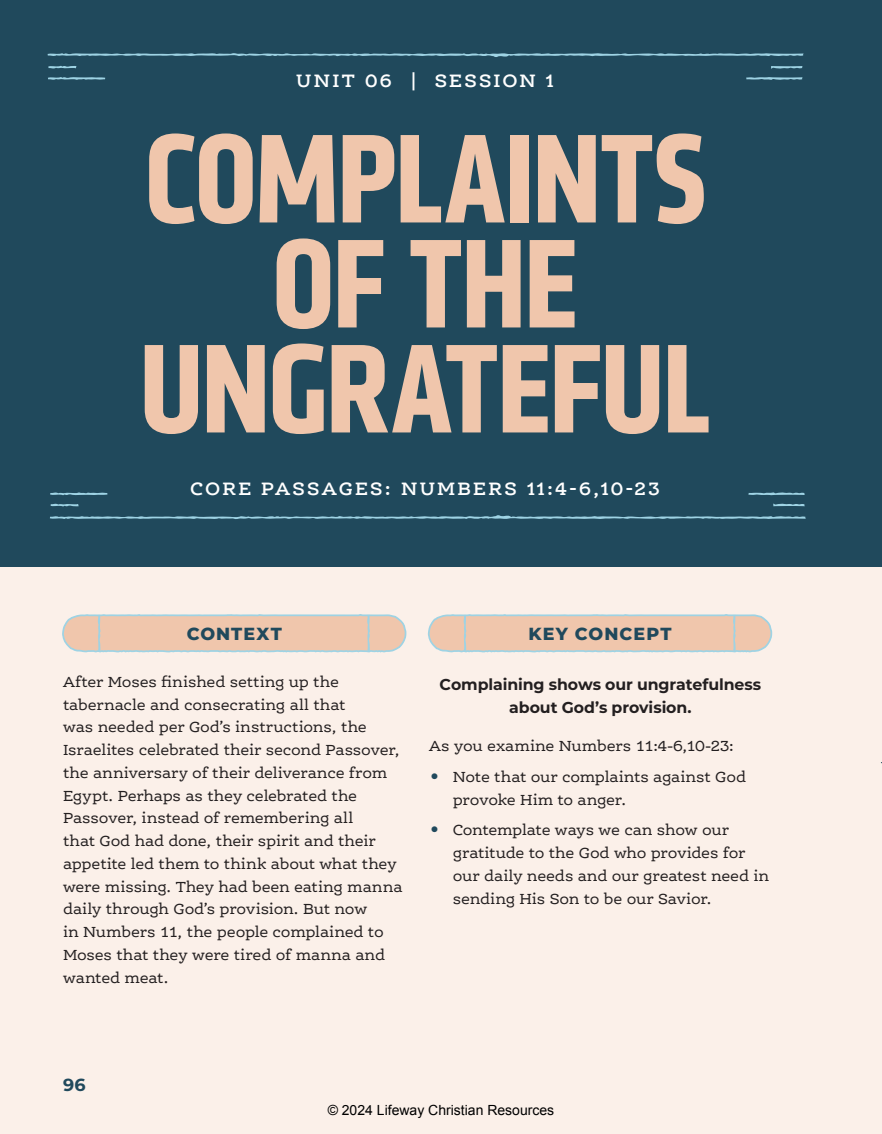
<style>
.page{position:relative;width:882px;height:1134px;background:#fbf0e9}
.page>*{position:absolute;margin:0;border:0;box-sizing:border-box;transform-origin:0 0}
.t1{font:700 131.25px/105px "Klavika Condensed";letter-spacing:-.02em;color:#f0c6ac;text-align:center}
.t2{font:600 19.25px "Ernestine Pro";letter-spacing:.11em;color:#fff}
.t3{font:800 17.5px "Montserrat";letter-spacing:.065em;color:#20495c}
.t4{font:700 17.5px "Montserrat";color:#20495c}
.t5{font:15.75px/22.8px "Ernestine Pro";letter-spacing:-.015em;color:#231f20}
.t6{font:700 15.75px/22.8px "Montserrat";letter-spacing:-.005em;color:#231f20;text-align:center}
.t7{font:14px "Arial";color:#000}
.s1{font-weight:700;font-size:22.75px;color:#20495c}
</style>
<div class="page">
<div style="left:0;top:0;width:882px;height:567px;background:#20495c"></div>
<svg style="left:48px;top:53px;width:756px;height:4px"></svg>
<svg style="left:746px;top:77px;width:57px;height:3px"></svg>
<svg style="left:48px;top:77px;width:57px;height:3px"></svg>
<svg style="left:48px;top:66px;width:28px;height:3px"></svg>
<svg style="left:771px;top:66px;width:32px;height:3px"></svg>
<svg style="left:427px;top:614px;width:346px;height:39px;background:#e8c9b5"></svg>
<svg style="left:62px;top:614px;width:345px;height:39px;background:#e7c9b5"></svg>
<svg style="left:50px;top:515px;width:756px;height:4px"></svg>
<svg style="left:748px;top:492px;width:57px;height:3px"></svg>
<svg style="left:50px;top:492px;width:57px;height:4px"></svg>
<svg style="left:51px;top:504px;width:28px;height:3px"></svg>
<svg style="left:773px;top:503px;width:32px;height:3px"></svg>
<p class="t2" style="left:296px;top:68px;width:260px">UNIT 06 | SESSION 1</p>
<h1 class="t1" style="left:139px;top:126px;width:574px">COMPLAINTS<br>OF THE<br>UNGRATEFUL</h1>
<p class="t2" style="left:190px;top:476px;width:472px">CORE PASSAGES: NUMBERS 11:4-6,10-23</p>
<p class="t3" style="left:187px;top:621px;width:97px">CONTEXT</p>
<p class="t3" style="left:528px;top:621px;width:145px">KEY CONCEPT</p>
<p class="t6" style="left:440px;top:672px;width:323px">Complaining shows our ungratefulness about God’s provision.</p>
<p class="t5" style="left:429px;top:734px;width:306px">As you examine Numbers 11:4-6,10-23:</p>
<p class="t5" style="left:453px;top:765px;width:295px;text-indent:-24px"><span class="s1">•</span> Note that our complaints against God provoke Him to anger.</p>
<p class="t5" style="left:453px;top:818px;width:318px;text-indent:-24px"><span class="s1">•</span> Contemplate ways we can show our gratitude to the God who provides for our daily needs and our greatest need in sending His Son to be our Savior.</p>
<p class="t5" style="left:63px;top:670px;width:341px">After Moses finished setting up the tabernacle and consecrating all that<br>was needed per God’s instructions, the Israelites celebrated their second Passover, the anniversary of their deliverance from Egypt. Perhaps as they celebrated the Passover, instead of remembering all<br>that God had done, their spirit and their appetite led them to think about what they were missing. They had been eating manna daily through God’s provision. But now<br>in Numbers 11, the people complained to Moses that they were tired of manna and wanted meat.</p>
<p class="t4" style="left:63px;top:1072px;width:24px">96</p>
<p class="t7" style="left:328px;top:1101px;width:228px">© 2024 Lifeway Christian Resources</p>
</div>
